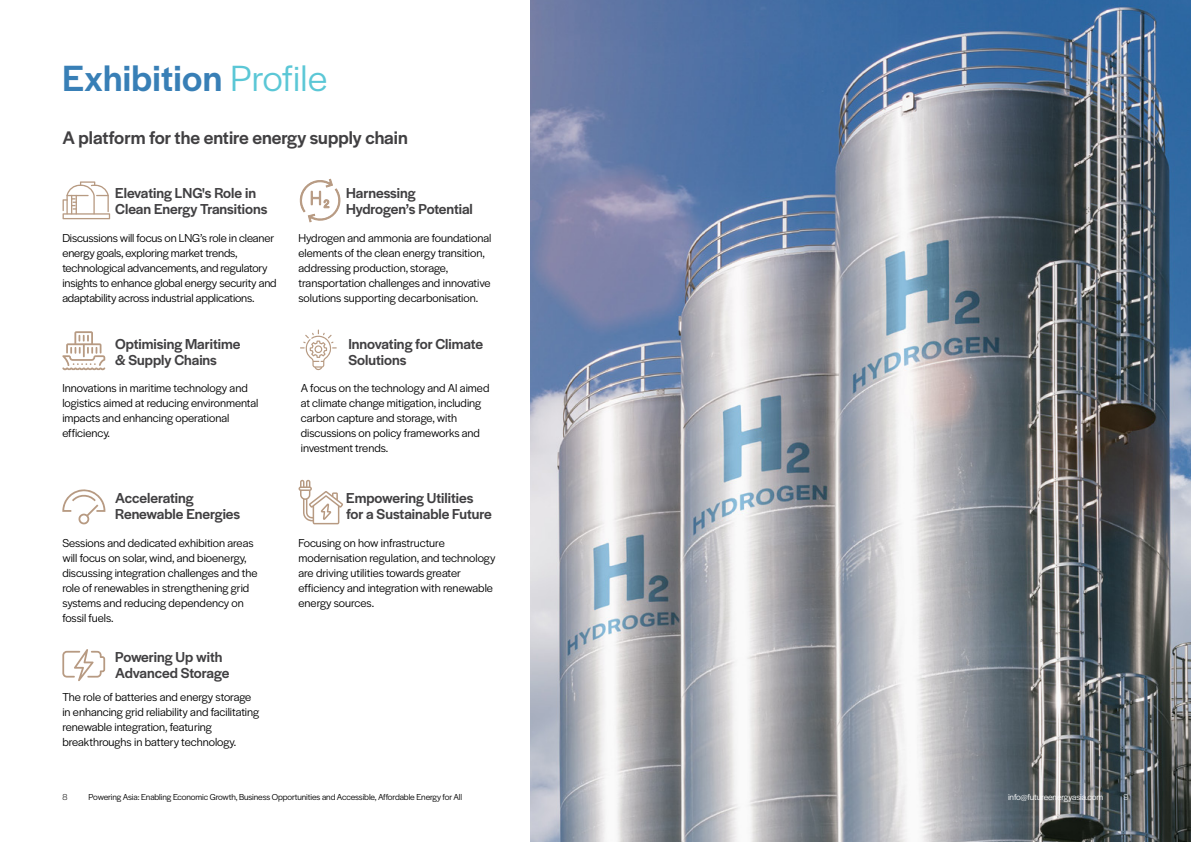
<style>
.page{position:relative;width:1191px;height:842px;background:#fff}
.page>*{position:absolute;margin:0;border:0;box-sizing:border-box;transform-origin:0 0}
.t1{font:500 38px "Halyard Display";letter-spacing:.01em;color:#387fb6}
.t2{font:500 19px "Halyard Display";color:#414042}
.t3{font:500 15px/16px "Halyard Display";color:#414042}
.t4{font:12px/15px "Halyard Display";color:#000}
.t5{font:9px "Halyard Display";letter-spacing:-.01em;color:#000}
.t6{font:300 9px "Halyard Display";color:#000}
.t7{font:300 9px "Halyard Display";color:#fff}
.s1{font-weight:400;color:#5bc7d6}
</style>
<div class="page">
<img style="left:531px;top:0;width:660px;height:842px">
<svg style="left:299px;top:179px;width:42px;height:43px"></svg>
<svg style="left:63px;top:181px;width:47px;height:38px"></svg>
<svg style="left:62px;top:331px;width:43px;height:40px"></svg>
<svg style="left:300px;top:330px;width:37px;height:40px"></svg>
<svg style="left:62px;top:649px;width:43px;height:32px"></svg>
<svg style="left:62px;top:489px;width:43px;height:36px"></svg>
<svg style="left:298px;top:480px;width:45px;height:44px"></svg>
<h1 class="t1" style="left:62px;top:51px;width:266px">Exhibition <span class="s1">Profile</span></h1>
<h2 class="t2" style="left:62px;top:124px;width:347px">A platform for the entire energy supply chain</h2>
<p class="t3" style="left:115px;top:184px;width:154px">Elevating LNG's Role in<br>Clean Energy Transitions</p>
<p class="t4" style="left:62px;top:230px;width:216px">Discussions will focus on LNG’s role in cleaner energy goals, exploring market trends, technological advancements, and regulatory insights to enhance global energy security and adaptability across industrial applications.</p>
<p class="t3" style="left:115px;top:335px;width:127px">Optimising Maritime &amp; Supply Chains</p>
<p class="t4" style="left:62px;top:380px;width:198px">Innovations in maritime technology and logistics aimed at reducing environmental impacts and enhancing operational efficiency.</p>
<p class="t3" style="left:115px;top:489px;width:127px">Accelerating<br>Renewable Energies</p>
<p class="t4" style="left:62px;top:534px;width:197px">Sessions and dedicated exhibition areas will focus on solar, wind, and bioenergy, discussing integration challenges and the role of renewables in strengthening grid systems and reducing dependency on fossil fuels.</p>
<p class="t3" style="left:115px;top:648px;width:116px">Powering Up with<br>Advanced Storage</p>
<p class="t4" style="left:62px;top:689px;width:198px">The role of batteries and energy storage in enhancing grid reliability and facilitating renewable integration, featuring breakthroughs in battery technology.</p>
<p class="t3" style="left:346px;top:184px;width:128px">Harnessing<br>Hydrogen’s Potential</p>
<p class="t4" style="left:298px;top:230px;width:194px">Hydrogen and ammonia are foundational elements of the clean energy transition, addressing production, storage, transportation challenges and innovative solutions supporting decarbonisation.</p>
<p class="t3" style="left:348px;top:335px;width:136px">Innovating for Climate<br>Solutions</p>
<p class="t4" style="left:301px;top:380px;width:190px">A focus on the technology and AI aimed at climate change mitigation, including carbon capture and storage, with discussions on policy frameworks and investment trends.</p>
<p class="t3" style="left:346px;top:489px;width:147px">Empowering Utilities for a Sustainable Future</p>
<p class="t4" style="left:298px;top:534px;width:198px">Focusing on how infrastructure modernisation regulation, and technology are driving utilities towards greater efficiency and integration with renewable energy sources.</p>
<p class="t6" style="left:62px;top:791px;width:7px">8</p>
<p class="t5" style="left:89px;top:791px;width:375px">Powering Asia: Enabling Economic Growth, Business Opportunities and Accessible, Affordable Energy for All</p>
<p class="t7" style="left:1123px;top:791px;width:7px">9</p>
</div>
